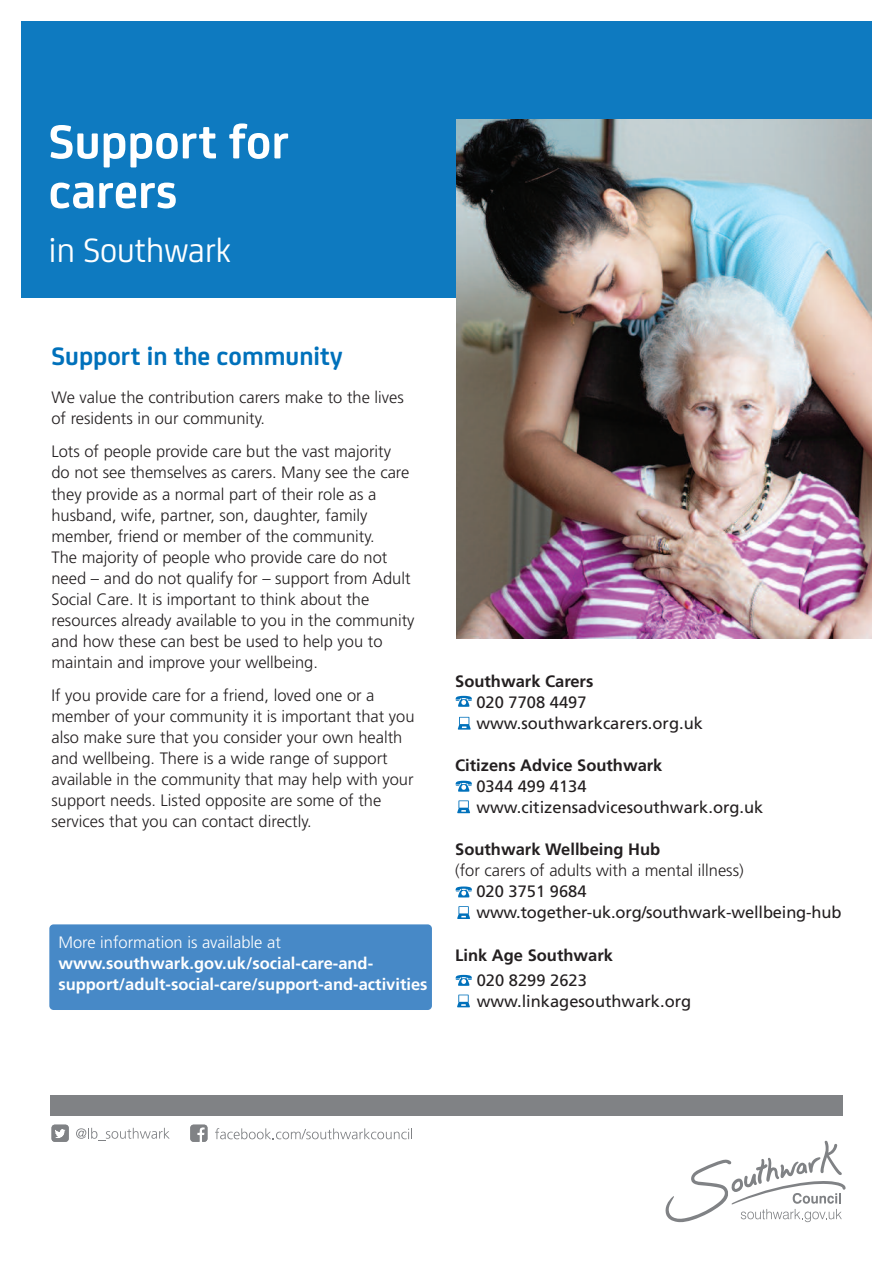
<style>
.page{position:relative;width:893px;height:1263px;background:#fff}
.page>*{position:absolute;margin:0;border:0;box-sizing:border-box;transform-origin:0 0}
.t1{font:700 51px/49.5px "FS Joey";color:#fff}
.t2{font:36px "FS Joey";color:#fff}
.t3{font:700 27px "FS Joey";color:#0071bb}
.t4{font:300 16.5px/21px "Frutiger";color:#231f20}
.t5{font:16.5px/21px "Frutiger";color:#231f20}
.t6{font:700 16.5px/21px "Frutiger";color:#fff}
.t7{font:700 16.5px "Frutiger";color:#231f20}
.t8{font:300 16.5px "Frutiger";color:#fff}
</style>
<div class="page">
<div style="left:21px;top:21px;width:851px;height:277px;background:#0e7ac0"></div>
<svg style="left:665px;top:1140px;width:180px;height:83px"></svg>
<svg style="left:76px;top:1128px;width:94px;height:13px"></svg>
<svg style="left:215px;top:1128px;width:197px;height:11px"></svg>
<svg style="left:190px;top:1125px;width:17px;height:17px"></svg>
<svg style="left:52px;top:1125px;width:17px;height:17px"></svg>
<div style="left:50px;top:1095px;width:793px;height:21px;background:#808285"></div>
<img style="left:456px;top:119px;width:416px;height:519px">
<div style="left:49px;top:924px;width:383px;height:86px;background:#4789c7;border-radius:4px"></div>
<svg style="left:456px;top:696px;width:16px;height:11px"></svg>
<svg style="left:458px;top:717px;width:13px;height:13px"></svg>
<svg style="left:456px;top:781px;width:16px;height:11px"></svg>
<svg style="left:457px;top:800px;width:13px;height:13px"></svg>
<svg style="left:456px;top:886px;width:16px;height:11px"></svg>
<svg style="left:457px;top:906px;width:13px;height:13px"></svg>
<svg style="left:456px;top:975px;width:16px;height:11px"></svg>
<svg style="left:457px;top:994px;width:13px;height:13px"></svg>
<h1 class="t1" style="left:49px;top:121px;width:242px">Support for carers</h1>
<h2 class="t2" style="left:49px;top:238px;width:184px">in Southwark</h2>
<h3 class="t3" style="left:51px;top:346px;width:293px">Support in the community</h3>
<p class="t4" style="left:51px;top:388px;width:354px">We value the contribution carers make to the lives of residents in our community.</p>
<p class="t4" style="left:51px;top:442px;width:365px">Lots of people provide care but the vast majority<br>do not see themselves as carers. Many see the care they provide as a normal part of their role as a husband, wife, partner, son, daughter, family member, friend or member of the community.<br>The majority of people who provide care do not need – and do not qualify for – support from Adult Social Care. It is important to think about the resources already available to you in the community and how these can best be used to help you to maintain and improve your wellbeing.</p>
<p class="t4" style="left:51px;top:686px;width:365px">If you provide care for a friend, loved one or a member of your community it is important that you also make sure that you consider your own health and wellbeing. There is a wide range of support available in the community that may help with your support needs. Listed opposite are some of the services that you can contact directly.</p>
<p class="t8" style="left:58px;top:935px;width:224px">More information is available at</p>
<p class="t6" style="left:58px;top:954px;width:371px">www.southwark.gov.uk/social-care-and&shy;support/adult-social-care/support-and-activities</p>
<p class="t7" style="left:455px;top:674px;width:140px">Southwark Carers</p>
<p class="t5" style="left:476px;top:693px;width:228px">020 7708 4497 www.southwarkcarers.org.uk</p>
<p class="t7" style="left:455px;top:759px;width:209px">Citizens Advice Southwark</p>
<p class="t5" style="left:476px;top:777px;width:288px">0344 499 4134 www.citizensadvicesouthwark.org.uk</p>
<p class="t7" style="left:455px;top:843px;width:207px">Southwark Wellbeing Hub</p>
<p class="t4" style="left:455px;top:861px;width:290px">(for carers of adults with a mental illness)</p>
<p class="t5" style="left:476px;top:882px;width:366px">020 3751 9684 www.together-uk.org/southwark-wellbeing-hub</p>
<p class="t7" style="left:455px;top:948px;width:159px">Link Age Southwark</p>
<p class="t5" style="left:477px;top:971px;width:216px">020 8299 2623 www.linkagesouthwark.org</p>
</div>
